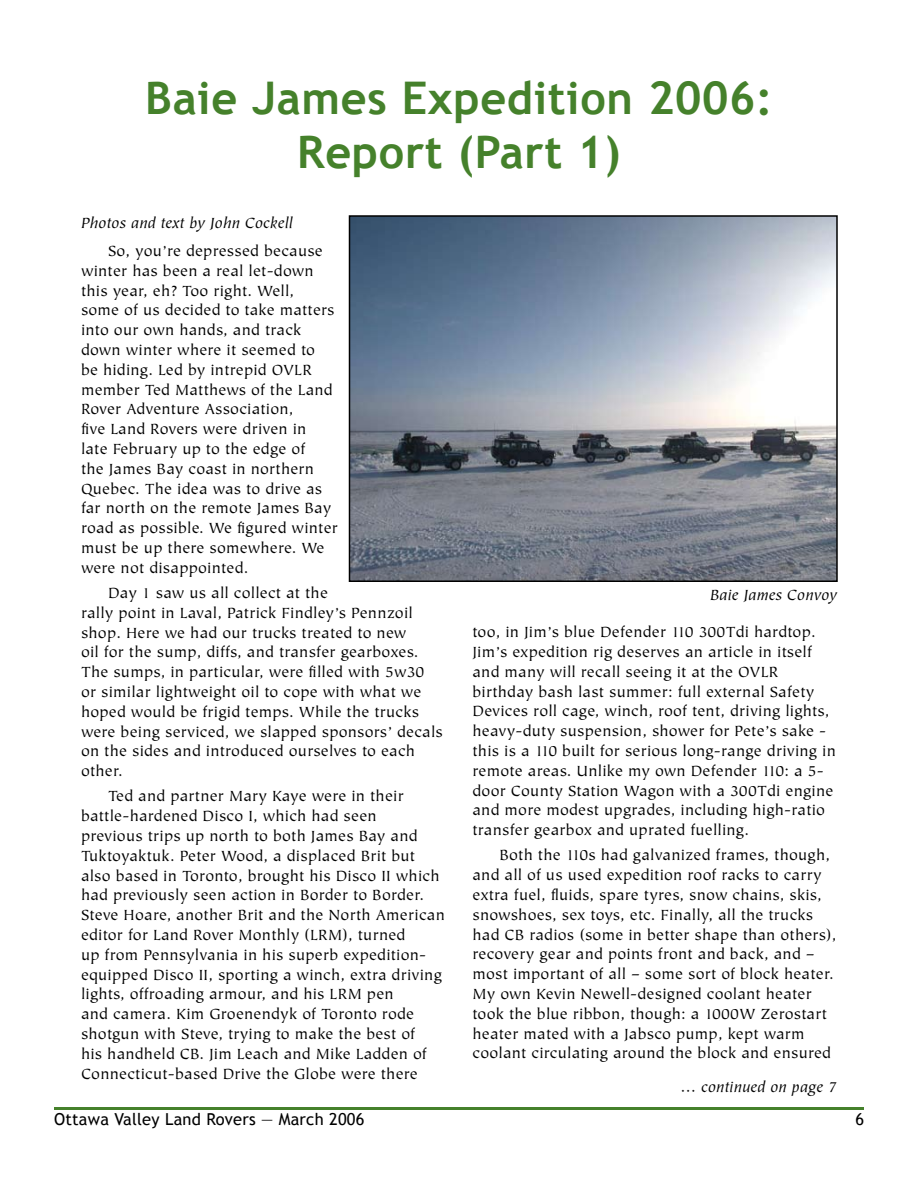
<style>
.page{position:relative;width:918px;height:1188px;background:#fff}
.page>*{position:absolute;margin:0;border:0;box-sizing:border-box;transform-origin:0 0}
.t1{font:700 45px/54px "Trebuchet MS";letter-spacing:.015em;color:#45812b;text-align:center}
.t2{font:16.5px/19.8px "Tiepolo";letter-spacing:.015em;color:#000}
.t3{font:italic 16.5px "Tiepolo";letter-spacing:.015em;color:#000}
.t4{font:16.5px "Trebuchet MS";letter-spacing:.015em;color:#000}
</style>
<div class="page">
<hr style="left:54px;top:1107px;width:810px;height:3px;background:#45812b">
<img style="left:352px;top:218px;width:483px;height:361px">
<div style="left:349px;top:215px;width:489px;height:367px;border:2px solid #000"></div>
<h1 class="t1" style="left:145px;top:71px;width:629px">Baie James Expedition 2006:<br>Report (Part 1)</h1>
<p class="t3" style="left:81px;top:214px;width:213px">Photos and text by John Cockell</p>
<p class="t2" style="left:81px;top:242px;width:258px;text-indent:27px">So, you’re depressed because winter has been a real let-down this year, eh? Too right. Well,<br>some of us decided to take matters into our own hands, and track down winter where it seemed to<br>be hiding. Led by intrepid OVLR member Ted Matthews of the Land<br>Rover Adventure Association,<br>five Land Rovers were driven in<br>late February up to the edge of<br>the James Bay coast in northern<br>Quebec. The idea was to drive as far north on the remote James Bay road as possible. We figured winter must be up there somewhere. We were not disappointed.</p>
<p class="t2" style="left:81px;top:584px;width:363px;text-indent:27px">Day 1 saw us all collect at the<br>rally point in Laval, Patrick Findley’s Pennzoil shop. Here we had our trucks treated to new<br>oil for the sump, diffs, and transfer gearboxes.<br>The sumps, in particular, were filled with 5w30 or similar lightweight oil to cope with what we hoped would be frigid temps. While the trucks were being serviced, we slapped sponsors’ decals on the sides and introduced ourselves to each other.</p>
<p class="t2" style="left:81px;top:787px;width:365px;text-indent:27px">Ted and partner Mary Kaye were in their battle-hardened Disco I, which had seen<br>previous trips up north to both James Bay and Tuktoyaktuk. Peter Wood, a displaced Brit but also based in Toronto, brought his Disco II which had previously seen action in Border to Border.<br>Steve Hoare, another Brit and the North American editor for Land Rover Monthly (LRM), turned<br>up from Pennsylvania in his superb expedition&shy;equipped Disco II, sporting a winch, extra driving lights, offroading armour, and his LRM pen<br>and camera. Kim Groenendyk of Toronto rode shotgun with Steve, trying to make the best of<br>his handheld CB. Jim Leach and Mike Ladden of Connecticut-based Drive the Globe were there</p>
<p class="t4" style="left:54px;top:1109px;width:312px">Ottawa Valley Land Rovers — March 2006</p>
<p class="t3" style="left:710px;top:586px;width:128px">Baie James Convoy</p>
<p class="t2" style="left:472px;top:623px;width:365px">too, in Jim’s blue Defender 110 300Tdi hardtop.<br>Jim’s expedition rig deserves an article in itself and many will recall seeing it at the OVLR birthday bash last summer: full external Safety Devices roll cage, winch, roof tent, driving lights, heavy-duty suspension, shower for Pete’s sake - this is a 110 built for serious long-range driving in remote areas. Unlike my own Defender 110: a 5- door County Station Wagon with a 300Tdi engine and more modest upgrades, including high-ratio transfer gearbox and uprated fuelling.</p>
<p class="t2" style="left:472px;top:846px;width:366px;text-indent:27px">Both the 110s had galvanized frames, though, and all of us used expedition roof racks to carry extra fuel, fluids, spare tyres, snow chains, skis, snowshoes, sex toys, etc. Finally, all the trucks had CB radios (some in better shape than others), recovery gear and points front and back, and – most important of all – some sort of block heater.<br>My own Kevin Newell-designed coolant heater took the blue ribbon, though: a 1000W Zerostart heater mated with a Jabsco pump, kept warm coolant circulating around the block and ensured</p>
<p class="t3" style="left:680px;top:1078px;width:158px">… continued on page 7</p>
</div>
